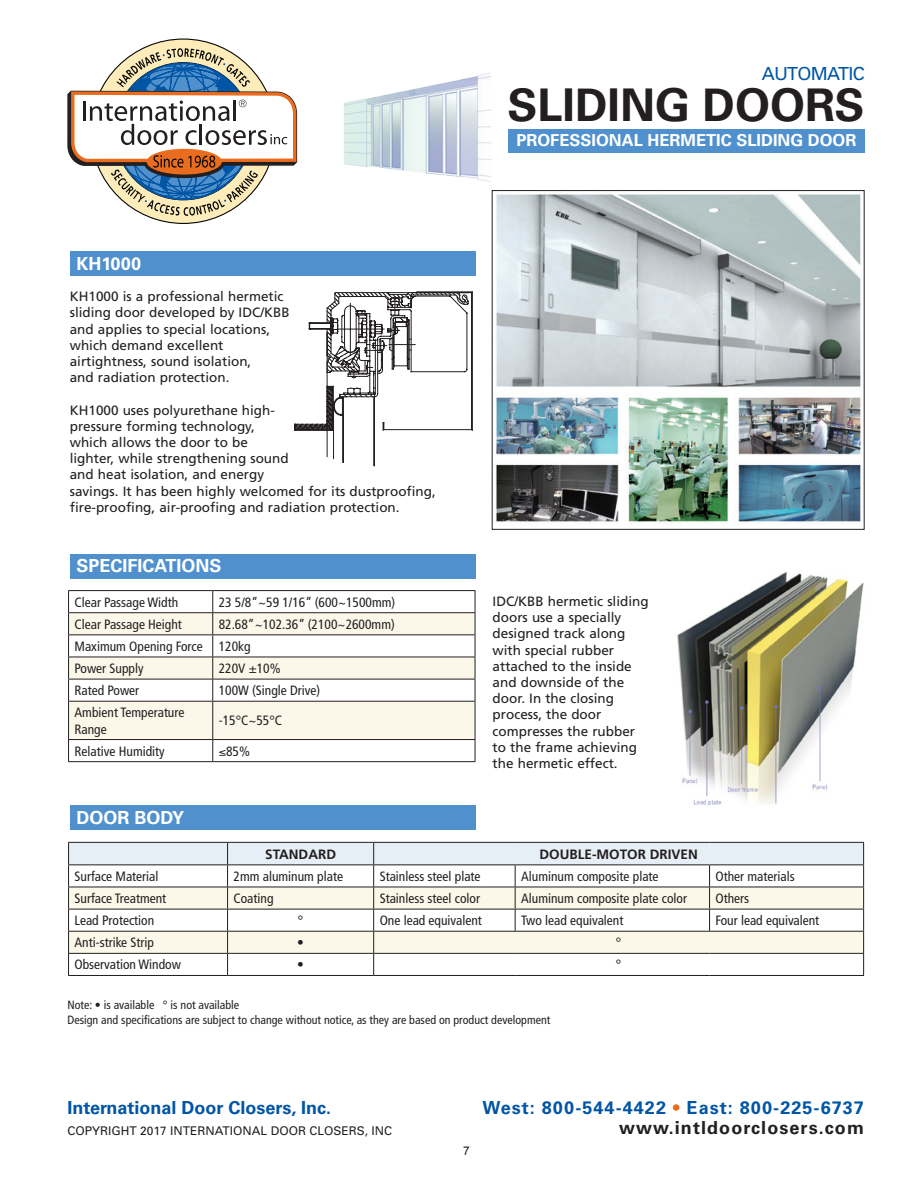
<style>
.page{position:relative;width:918px;height:1188px;background:#fff}
.page>*{position:absolute;margin:0;border:0;box-sizing:border-box;transform-origin:0 0}
.t1{font:700 45px "Univers";color:#231f20}
.t2{font:700 18px "Univers";letter-spacing:.06em;color:#0155a5}
.t3{font:700 18px "Univers";color:#0155a5}
.t4{font:700 18px "Univers";color:#fff}
.t5{font:700 18px "Univers";letter-spacing:.06em;color:#231f20}
.t6{font:18px "Univers";letter-spacing:-.04em;color:#0155a5}
.t7{font:700 16.5px "Univers";color:#fff}
.t8{font:13.5px/16.2px "Frutiger";color:#231f20}
.t9{font:condensed 13.5px/16.2px "Frutiger";color:#231f20}
.t10{font:700 13.5px "Frutiger";color:#231f20}
.t11{font:condensed 12px "Frutiger";color:#231f20}
.t12{font:12px "Univers";color:#231f20}
.t13{font:12px "Arial";color:#231f20}
.s1{color:#ea6d1f}
</style>
<div class="page">
<div style="left:92px;top:40px;width:183px;height:183px;background:#feedbb;border-radius:50%"></div>
<svg style="left:67px;top:48px;width:231px;height:168px"></svg>
<svg style="left:294px;top:292px;width:179px;height:174px"></svg>
<img style="left:344px;top:72px;width:147px;height:110px">
<img style="left:496px;top:194px;width:365px;height:330px">
<div style="left:492px;top:190px;width:373px;height:340px;border:1px solid #231f20"></div>
<div style="left:508px;top:130px;width:357px;height:23px;background:#5090cc"></div>
<div style="left:70px;top:252px;width:405px;height:24px;background:#5090cc"></div>
<div style="left:70px;top:554px;width:405px;height:24px;background:#5090cc"></div>
<div style="left:70px;top:806px;width:405px;height:24px;background:#5090cc"></div>
<svg style="left:69px;top:613px;width:406px;height:126px;fill:#fbf8e9"></svg>
<div style="left:213px;top:701px;width:262px;height:39px;background:#fbf8e9"></div>
<hr style="left:68px;top:590px;width:145px;height:1px;background:#231f20">
<hr style="left:213px;top:590px;width:262px;height:1px;background:#231f20">
<hr style="left:68px;top:612px;width:145px;height:1px;background:#231f20">
<hr style="left:213px;top:612px;width:262px;height:1px;background:#231f20">
<hr style="left:68px;top:634px;width:145px;height:1px;background:#231f20">
<hr style="left:213px;top:634px;width:262px;height:1px;background:#231f20">
<hr style="left:68px;top:657px;width:145px;height:1px;background:#231f20">
<hr style="left:213px;top:657px;width:262px;height:1px;background:#231f20">
<hr style="left:68px;top:679px;width:145px;height:1px;background:#231f20">
<svg style="left:68px;top:591px;width:1px;height:110px"></svg>
<hr style="left:213px;top:679px;width:262px;height:1px;background:#231f20">
<svg style="left:212px;top:591px;width:1px;height:110px"></svg>
<svg style="left:475px;top:591px;width:1px;height:110px"></svg>
<hr style="left:68px;top:701px;width:145px;height:1px;background:#231f20">
<hr style="left:68px;top:702px;width:1px;height:37px;background:#231f20">
<hr style="left:68px;top:739px;width:145px;height:1px;background:#231f20">
<svg style="left:68px;top:740px;width:1px;height:21px"></svg>
<svg style="left:212px;top:740px;width:1px;height:21px"></svg>
<svg style="left:475px;top:740px;width:1px;height:21px"></svg>
<hr style="left:68px;top:761px;width:145px;height:1px;background:#231f20">
<hr style="left:213px;top:761px;width:262px;height:1px;background:#231f20">
<hr style="left:213px;top:701px;width:262px;height:1px;background:#231f20">
<hr style="left:212px;top:702px;width:1px;height:37px;background:#231f20">
<hr style="left:475px;top:702px;width:1px;height:37px;background:#231f20">
<hr style="left:213px;top:739px;width:262px;height:1px;background:#231f20">
<svg style="left:68px;top:842px;width:796px;height:133px"></svg>
<hr style="left:68px;top:975px;width:160px;height:1px;background:#231f20">
<hr style="left:228px;top:975px;width:146px;height:1px;background:#231f20">
<hr style="left:374px;top:975px;width:141px;height:1px;background:#231f20">
<hr style="left:515px;top:975px;width:195px;height:1px;background:#231f20">
<hr style="left:710px;top:975px;width:154px;height:1px;background:#231f20">
<img style="left:677px;top:572px;width:187px;height:234px">
<p class="t6" style="left:762px;top:63px;width:104px">AUTOMATIC</p>
<p class="t1" style="left:508px;top:79px;width:359px">SLIDING DOORS</p>
<p class="t4" style="left:76px;top:253px;width:66px">KH1000</p>
<p class="t8" style="left:70px;top:288px;width:221px">KH1000 is a professional hermetic sliding door developed by IDC/KBB and applies to special locations,</p>
<p class="t8" style="left:70px;top:337px;width:183px">which demand excellent airtightness, sound isolation,</p>
<p class="t8" style="left:70px;top:369px;width:161px">and radiation protection.</p>
<p class="t8" style="left:70px;top:402px;width:220px">KH1000 uses polyurethane high&shy;pressure forming technology, which allows the door to be lighter, while strengthening sound and heat isolation, and energy</p>
<p class="t8" style="left:70px;top:483px;width:368px">savings. It has been highly welcomed for its dustproofing,</p>
<p class="t8" style="left:70px;top:499px;width:331px">fire-proofing, air-proofing and radiation protection.</p>
<p class="t4" style="left:76px;top:555px;width:147px">SPECIFICATIONS</p>
<p class="t9" style="left:75px;top:594px;width:105px">Clear Passage Width</p>
<p class="t9" style="left:219px;top:594px;width:178px">23 5/8”~59 1/16” (600~1500mm)</p>
<p class="t9" style="left:75px;top:616px;width:109px">Clear Passage Height</p>
<p class="t9" style="left:219px;top:616px;width:178px">82.68”~102.36” (2100~2600mm)</p>
<p class="t9" style="left:75px;top:638px;width:130px">Maximum Opening Force</p>
<p class="t9" style="left:219px;top:638px;width:33px">120kg</p>
<p class="t9" style="left:75px;top:660px;width:70px">Power Supply</p>
<p class="t9" style="left:219px;top:660px;width:63px">220V ±10%</p>
<p class="t9" style="left:75px;top:683px;width:66px">Rated Power</p>
<p class="t9" style="left:219px;top:683px;width:103px">100W (Single Drive)</p>
<p class="t9" style="left:75px;top:705px;width:111px">Ambient Temperature<br>Range</p>
<p class="t9" style="left:219px;top:713px;width:65px">-15°C~55°C</p>
<p class="t9" style="left:75px;top:743px;width:92px">Relative Humidity</p>
<p class="t9" style="left:219px;top:743px;width:33px">≤85%</p>
<p class="t4" style="left:76px;top:807px;width:109px">DOOR BODY</p>
<p class="t7" style="left:516px;top:131px;width:341px">PROFESSIONAL HERMETIC SLIDING DOOR</p>
<p class="t8" style="left:493px;top:593px;width:158px">IDC/KBB hermetic sliding doors use a specially designed track along with special rubber attached to the inside and downside of the door. In the closing process, the door compresses the rubber to the frame achieving the hermetic effect.</p>
<p class="t10" style="left:265px;top:846px;width:72px">STANDARD</p>
<p class="t10" style="left:540px;top:846px;width:160px">DOUBLE-MOTOR DRIVEN</p>
<p class="t9" style="left:75px;top:868px;width:85px">Surface Material</p>
<p class="t9" style="left:234px;top:868px;width:111px">2mm aluminum plate</p>
<p class="t9" style="left:380px;top:868px;width:102px">Stainless steel plate</p>
<p class="t9" style="left:521px;top:868px;width:139px">Aluminum composite plate</p>
<p class="t9" style="left:716px;top:868px;width:81px">Other materials</p>
<p class="t9" style="left:75px;top:890px;width:93px">Surface Treatment</p>
<p class="t9" style="left:234px;top:890px;width:42px">Coating</p>
<p class="t9" style="left:380px;top:890px;width:102px">Stainless steel color</p>
<p class="t9" style="left:521px;top:890px;width:167px">Aluminum composite plate color</p>
<p class="t9" style="left:716px;top:890px;width:35px">Others</p>
<p class="t9" style="left:75px;top:913px;width:81px">Lead Protection</p>
<p class="t9" style="left:298px;top:913px;width:7px">°</p>
<p class="t9" style="left:380px;top:913px;width:104px">One lead equivalent</p>
<p class="t9" style="left:521px;top:913px;width:104px">Two lead equivalent</p>
<p class="t9" style="left:716px;top:913px;width:105px">Four lead equivalent</p>
<p class="t9" style="left:75px;top:935px;width:81px">Anti-strike Strip</p>
<p class="t9" style="left:297px;top:935px;width:8px">•</p>
<p class="t9" style="left:616px;top:935px;width:7px">°</p>
<p class="t9" style="left:75px;top:957px;width:108px">Observation Window</p>
<p class="t9" style="left:297px;top:957px;width:8px">•</p>
<p class="t11" style="left:68px;top:998px;width:173px">Note: • is available ° is not available</p>
<p class="t11" style="left:68px;top:1012px;width:484px">Design and specifications are subject to change without notice, as they are based on product development</p>
<p class="t9" style="left:616px;top:957px;width:7px">°</p>
<h2 class="t3" style="left:68px;top:1097px;width:265px">International Door Closers, Inc.</h2>
<h2 class="t2" style="left:482px;top:1098px;width:383px">West: 800-544-4422 <span class="s1">•</span> East: 800-225-6737</h2>
<p class="t12" style="left:68px;top:1123px;width:326px">COPYRIGHT 2017 INTERNATIONAL DOOR CLOSERS, INC</p>
<p class="t5" style="left:619px;top:1117px;width:246px">www.intldoorclosers.com</p>
<p class="t13" style="left:463px;top:1143px;width:8px">7</p>
</div>
